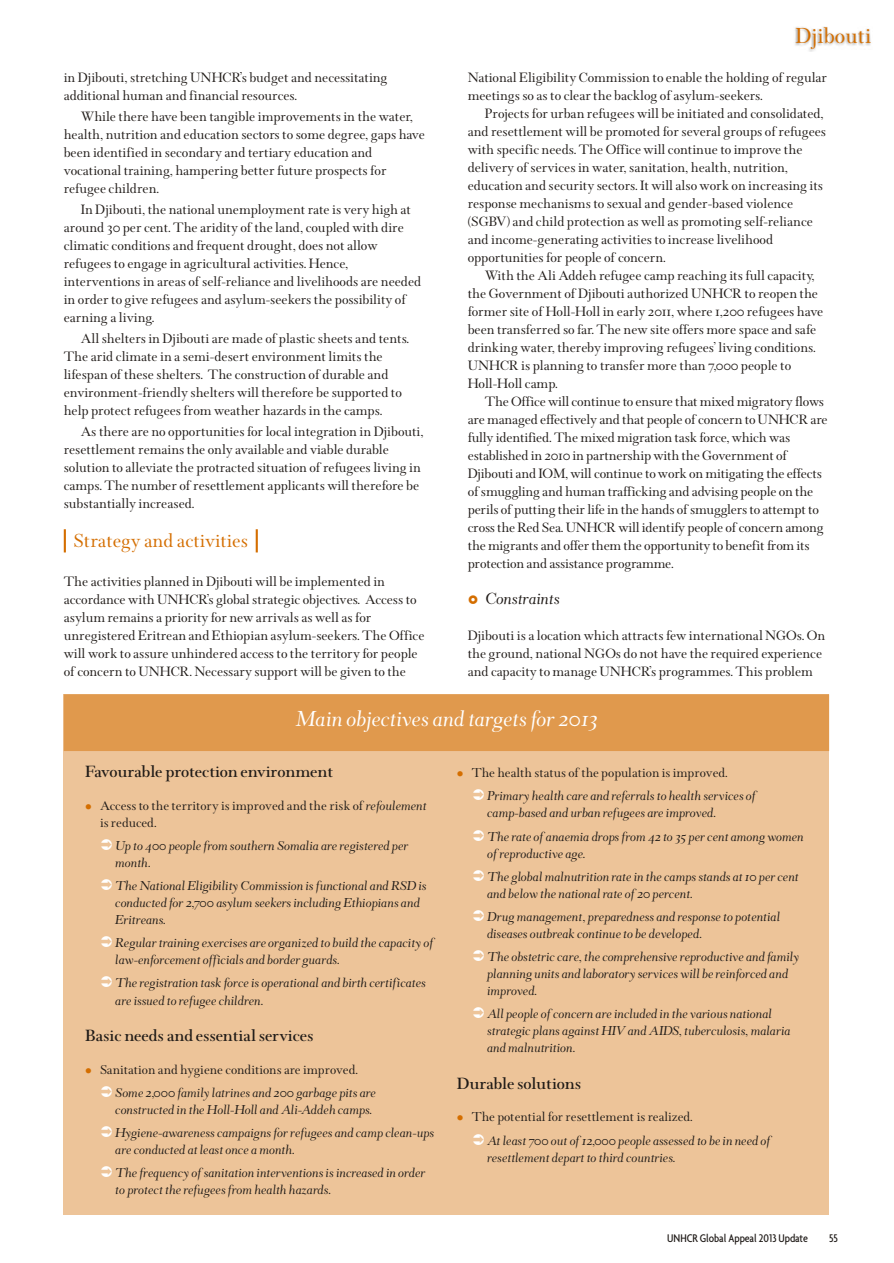
<style>
.page{position:relative;width:894px;height:1263px;background:#fff}
.page>*{position:absolute;margin:0;border:0;box-sizing:border-box;transform-origin:0 0}
.t1{font:italic 24px "Wessex";letter-spacing:-.005em;color:#fff}
.t2{font:24px "Wessex";color:#d46e00}
.t3{font:21px "Wessex";letter-spacing:-.005em;color:#d46e00}
.t4{font:600 18px "Wessex";letter-spacing:-.005em;color:#1f1a17}
.t5{font:italic 18px "Wessex";letter-spacing:-.005em;color:#1f1a17}
.t6{font:15px/18px "Wessex";letter-spacing:-.005em;color:#1f1a17}
.t7{font:italic 14.25px/23px "Wessex";letter-spacing:-.005em;color:#1f1a17}
.t8{font:14.25px/17.1px "Wessex";letter-spacing:-.005em;color:#1f1a17}
.t9{font:500 condensed 12px "Agenda";color:#1f1a17}
.s1{color:#d46e00}
.s2{font-style:italic}
.s3{font-style:normal}
</style>
<div class="page">
<hr style="left:64px;top:529px;width:2px;height:23px;background:#d46e00">
<hr style="left:256px;top:529px;width:2px;height:23px;background:#d46e00">
<img style="left:795px;top:26px;width:76px;height:25px">
<div style="left:64px;top:695px;width:765px;height:520px;background:#edc499"></div>
<div style="left:64px;top:694px;width:765px;height:57px;background:#e0994d"></div>
<p class="t6" style="left:64px;top:69px;width:325px">in Djibouti, stretching UNHCR’s budget and necessitating additional human and financial resources.</p>
<p class="t6" style="left:64px;top:108px;width:363px;text-indent:17px">While there have been tangible improvements in the water, health, nutrition and education sectors to some degree, gaps have been identified in secondary and tertiary education and vocational training, hampering better future prospects for refugee children.</p>
<p class="t6" style="left:64px;top:201px;width:359px;text-indent:17px">In Djibouti, the national unemployment rate is very high at around 30 per cent. The aridity of the land, coupled with dire climatic conditions and frequent drought, does not allow refugees to engage in agricultural activities. Hence, interventions in areas of self-reliance and livelihoods are needed in order to give refugees and asylum-seekers the possibility of earning a living.</p>
<p class="t6" style="left:64px;top:330px;width:347px;text-indent:17px">All shelters in Djibouti are made of plastic sheets and tents.<br>The arid climate in a semi-desert environment limits the lifespan of these shelters. The construction of durable and environment-friendly shelters will therefore be supported to help protect refugees from weather hazards in the camps.</p>
<p class="t6" style="left:64px;top:423px;width:361px;text-indent:17px">As there are no opportunities for local integration in Djibouti, resettlement remains the only available and viable durable solution to alleviate the protracted situation of refugees living in camps. The number of resettlement applicants will therefore be substantially increased.</p>
<h2 class="t3" style="left:74px;top:531px;width:176px">Strategy and activities</h2>
<p class="t6" style="left:64px;top:574px;width:362px">The activities planned in Djibouti will be implemented in accordance with UNHCR’s global strategic objectives. Access to asylum remains a priority for new arrivals as well as for unregistered Eritrean and Ethiopian asylum-seekers. The Office will work to assure unhindered access to the territory for people of concern to UNHCR. Necessary support will be given to the</p>
<h1 class="t2" style="left:796px;top:25px;width:77px">Djibouti</h1>
<p class="t6" style="left:468px;top:69px;width:361px">National Eligibility Commission to enable the holding of regular meetings so as to clear the backlog of asylum-seekers.</p>
<p class="t6" style="left:468px;top:105px;width:360px;text-indent:17px">Projects for urban refugees will be initiated and consolidated, and resettlement will be promoted for several groups of refugees with specific needs. The Office will continue to improve the delivery of services in water, sanitation, health, nutrition, education and security sectors. It will also work on increasing its response mechanisms to sexual and gender-based violence (SGBV) and child protection as well as promoting self-reliance and income-generating activities to increase livelihood opportunities for people of concern.</p>
<p class="t6" style="left:468px;top:267px;width:357px;text-indent:17px">With the Ali Addeh refugee camp reaching its full capacity, the Government of Djibouti authorized UNHCR to reopen the former site of Holl-Holl in early 2011, where 1,200 refugees have been transferred so far. The new site offers more space and safe drinking water, thereby improving refugees’ living conditions.<br>UNHCR is planning to transfer more than 7,000 people to Holl-Holl camp.</p>
<p class="t6" style="left:468px;top:393px;width:362px;text-indent:17px">The Office will continue to ensure that mixed migratory flows are managed effectively and that people of concern to UNHCR are fully identified. The mixed migration task force, which was established in 2010 in partnership with the Government of Djibouti and IOM, will continue to work on mitigating the effects of smuggling and human trafficking and advising people on the perils of putting their life in the hands of smugglers to attempt to cross the Red Sea. UNHCR will identify people of concern among the migrants and offer them the opportunity to benefit from its protection and assistance programme.</p>
<p class="t5" style="left:485px;top:591px;width:76px">Constraints</p>
<p class="t6" style="left:468px;top:628px;width:359px">Djibouti is a location which attracts few international NGOs. On the ground, national NGOs do not have the required experience and capacity to manage UNHCR’s programmes. This problem</p>
<h1 class="t1" style="left:295px;top:709px;width:304px">Main objectives and targets for 2013</h1>
<p class="t4" style="left:85px;top:764px;width:250px">Favourable protection environment</p>
<p class="t8" style="left:100px;top:798px;width:328px;text-indent:-15px"><span class="s1">●</span> Access to the territory is improved and the risk of <span class="s2">refoulement </span>is reduced.</p>
<p class="t7" style="left:115px;top:838px;width:295px;line-height:17.1px">Up to 400 people from southern Somalia are registered per month.</p>
<p class="t7" style="left:115px;top:878px;width:313px;line-height:17.1px">The National Eligibility Commission is functional and RSD is conducted for 2,700 asylum seekers including Ethiopians and<br>Eritreans.</p>
<p class="t7" style="left:115px;top:935px;width:320px;line-height:17.1px">Regular training exercises are organized to build the capacity of law-enforcement officials and border guards.</p>
<p class="t7" style="left:115px;top:975px;width:312px;line-height:17.1px">The registration task force is operational and birth certificates are issued to refugee children.</p>
<p class="t4" style="left:85px;top:1028px;width:230px">Basic needs and essential services</p>
<p class="t7" style="left:115px;top:1059px;width:262px;text-indent:-30px"><span class="s1">●</span> <span class="s3">Sanitation and hygiene conditions are improved.<br></span>Some 2,000 family latrines and 200 garbage pits are</p>
<p class="t7" style="left:115px;top:1099px;width:321px">constructed in the Holl-Holl and Ali-Addeh camps.<br>Hygiene-awareness campaigns for refugees and camp clean-ups</p>
<p class="t7" style="left:115px;top:1139px;width:312px">are conducted at least once a month.<br>The frequency of sanitation interventions is increased in order</p>
<p class="t7" style="left:115px;top:1179px;width:217px">to protect the refugees from health hazards.</p>
<p class="t7" style="left:487px;top:762px;width:270px;text-indent:-30px"><span class="s1">●</span> <span class="s3">The health status of the population is improved.<br></span>Primary health care and referrals to health services of</p>
<p class="t7" style="left:487px;top:802px;width:318px">camp-based and urban refugees are improved.<br>The rate of anaemia drops from 42 to 35 per cent among women</p>
<p class="t7" style="left:487px;top:843px;width:313px">of reproductive age.<br>The global malnutrition rate in the camps stands at 10 per cent</p>
<p class="t7" style="left:487px;top:883px;width:295px">and below the national rate of 20 percent.<br>Drug management, preparedness and response to potential</p>
<p class="t7" style="left:487px;top:923px;width:314px">diseases outbreak continue to be developed.<br>The obstetric care, the comprehensive reproductive and family</p>
<p class="t7" style="left:487px;top:966px;width:303px;line-height:17.1px">planning units and laboratory services will be reinforced and improved.</p>
<p class="t7" style="left:487px;top:1006px;width:305px;line-height:17.1px">All people of concern are included in the various national strategic plans against HIV and AIDS, tuberculosis, malaria and malnutrition.</p>
<p class="t4" style="left:457px;top:1075px;width:126px">Durable solutions</p>
<p class="t7" style="left:487px;top:1106px;width:285px;text-indent:-30px"><span class="s1">●</span> <span class="s3">The potential for resettlement is realized.<br></span>At least 700 out of 12,000 people assessed to be in need of</p>
<p class="t7" style="left:487px;top:1147px;width:190px">resettlement depart to third countries.</p>
<p class="t9" style="left:667px;top:1232px;width:142px">UNHCR Global Appeal 2013 Update</p>
<p class="t9" style="left:829px;top:1232px;width:10px">55</p>
</div>
